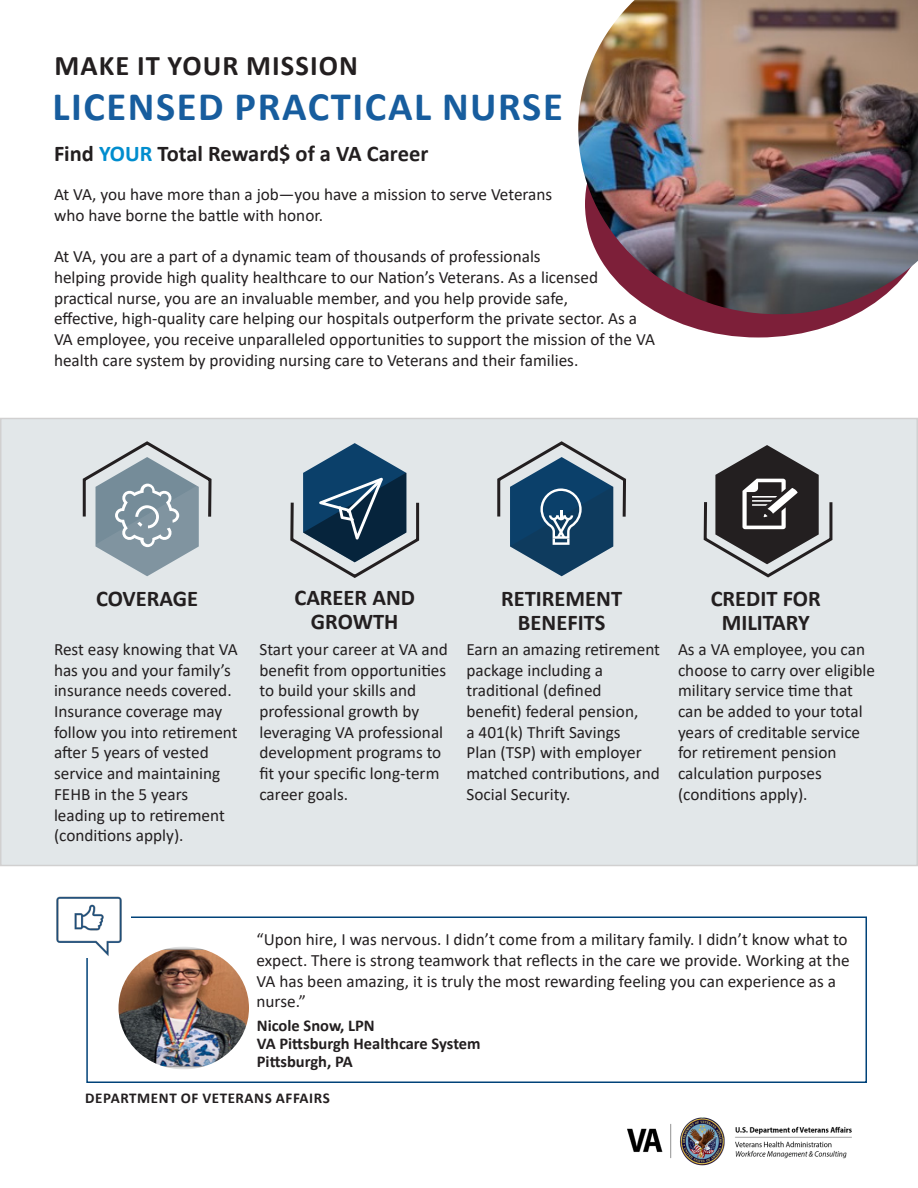
<style>
.page{position:relative;width:918px;height:1188px;background:#fff}
.page>*{position:absolute;margin:0;border:0;box-sizing:border-box;transform-origin:0 0}
.t1{font:700 40.5px "Calibri";letter-spacing:.04em;color:#175d9e}
.t2{font:700 28.5px "Calibri";letter-spacing:.04em;color:#231f20}
.t3{font:700 22.5px/24px "Calibri";color:#231f20;text-align:center}
.t4{font:17.25px/20.7px "Calibri";color:#231f20}
.t5{font:700 16.5px/18px "Calibri";color:#231f20}
.t6{font:700 15px "Calibri";letter-spacing:.04em;color:#231f20}
.s1{color:#008dce}
</style>
<div class="page">
<div style="left:86px;top:916px;width:781px;height:167px;border:2px solid #004279"></div>
<div style="left:1px;top:418px;width:916px;height:448px;background:#e2e7e9"></div>
<svg style="left:660px;top:314px;width:196px;height:24px;fill:#7d1f39"></svg>
<svg style="left:290px;top:443px;width:130px;height:135px"></svg>
<svg style="left:497px;top:441px;width:129px;height:135px"></svg>
<svg style="left:82px;top:441px;width:130px;height:135px"></svg>
<svg style="left:703px;top:445px;width:130px;height:133px"></svg>
<img style="left:578px;top:0;width:340px;height:314px">
<img style="left:118px;top:947px;width:131px;height:122px">
<img style="left:627px;top:1118px;width:225px;height:48px">
<img style="left:56px;top:896px;width:78px;height:71px">
<h2 class="t2" style="left:55px;top:46px;width:305px">MAKE IT YOUR MISSION</h2>
<h1 class="t1" style="left:53px;top:78px;width:512px">LICENSED PRACTICAL NURSE</h1>
<h3 class="t3" style="left:54px;top:141px;width:376px">Find <span class="s1">YOUR</span> Total Reward$ of a VA Career</h3>
<p class="t4" style="left:54px;top:184px;width:500px">At VA, you have more than a job—you have a mission to serve Veterans who have borne the battle with honor.</p>
<p class="t4" style="left:54px;top:246px;width:603px">At VA, you are a part of a dynamic team of thousands of professionals<br>helping provide high quality healthcare to our Nation’s Veterans. As a licensed practical nurse, you are an invaluable member, and you help provide safe,<br>effective, high-quality care helping our hospitals outperform the private sector. As a VA employee, you receive unparalleled opportunities to support the mission of the VA health care system by providing nursing care to Veterans and their families.</p>
<h3 class="t3" style="left:96px;top:586px;width:104px">COVERAGE</h3>
<h3 class="t3" style="left:294px;top:586px;width:122px">CAREER AND<br>GROWTH</h3>
<h3 class="t3" style="left:501px;top:586px;width:123px">RETIREMENT<br>BENEFITS</h3>
<h3 class="t3" style="left:711px;top:586px;width:112px">CREDIT FOR<br>MILITARY</h3>
<p class="t4" style="left:54px;top:638px;width:185px">Rest easy knowing that VA has you and your family’s insurance needs covered.<br>Insurance coverage may follow you into retirement after 5 years of vested service and maintaining<br>FEHB in the 5 years leading up to retirement (conditions apply).</p>
<p class="t4" style="left:260px;top:638px;width:190px">Start your career at VA and benefit from opportunities to build your skills and professional growth by leveraging VA professional development programs to fit your specific long-term career goals.</p>
<p class="t4" style="left:466px;top:638px;width:195px">Earn an amazing retirement package including a traditional (defined benefit) federal pension,<br>a 401(k) Thrift Savings<br>Plan (TSP) with employer matched contributions, and<br>Social Security.</p>
<p class="t4" style="left:678px;top:638px;width:198px">As a VA employee, you can choose to carry over eligible military service time that can be added to your total years of creditable service for retirement pension calculation purposes (conditions apply).</p>
<p class="t4" style="left:256px;top:929px;width:595px">“Upon hire, I was nervous. I didn’t come from a military family. I didn’t know what to expect. There is strong teamwork that reflects in the care we provide. Working at the VA has been amazing, it is truly the most rewarding feeling you can experience as a nurse.”</p>
<p class="t5" style="left:257px;top:1016px;width:225px">Nicole Snow, LPN<br>VA Pittsburgh Healthcare System<br>Pittsburgh, PA</p>
<p class="t6" style="left:85px;top:1087px;width:246px">DEPARTMENT OF VETERANS AFFAIRS</p>
</div>
